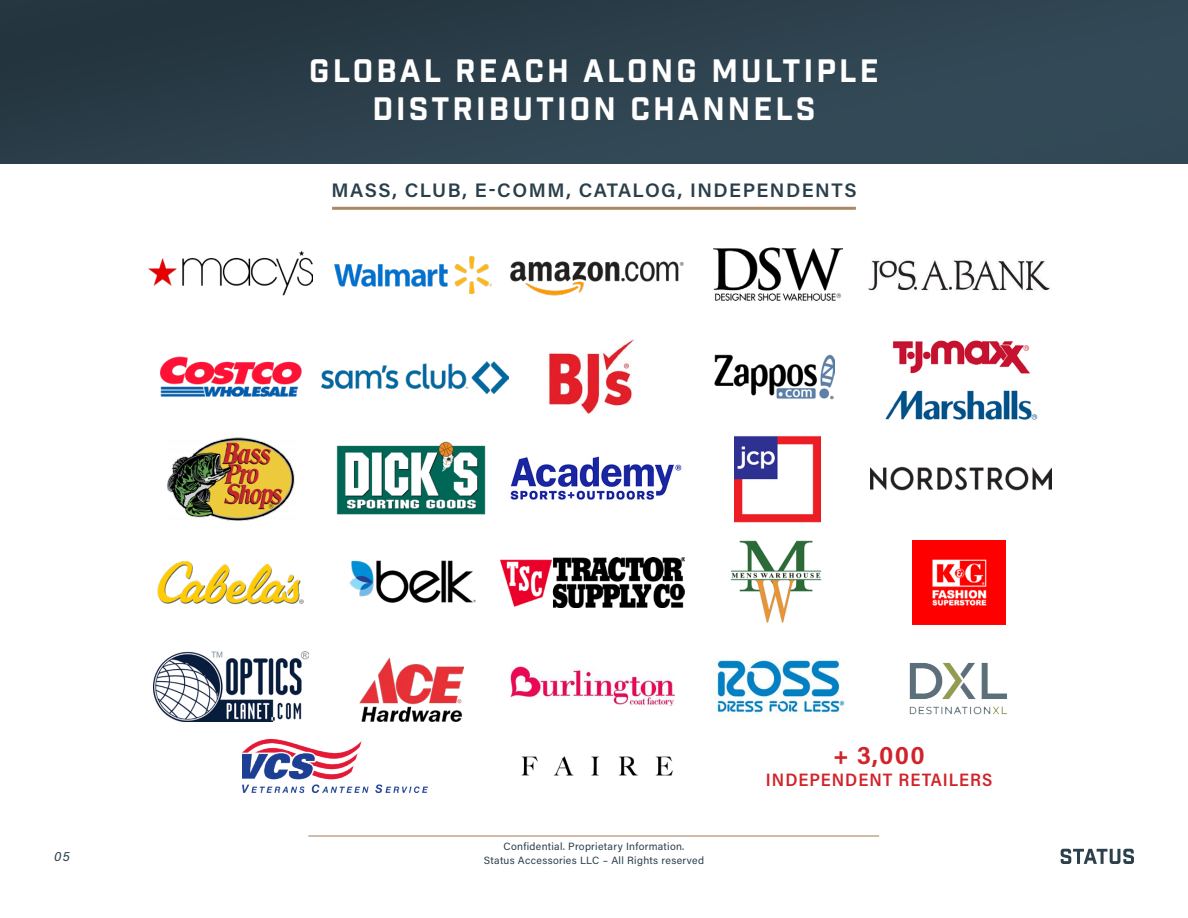
<style>
.page{position:relative;width:1188px;height:918px;background:#fff}
.page>*{position:absolute;margin:0;border:0;box-sizing:border-box;transform-origin:0 0}
.t1{font:31.5px/37.8px "Industry Inc Base";letter-spacing:.1em;color:#fff;text-align:center}
.t2{font:700 25.5px "Acumin Pro Semi Cond";color:#d1232a}
.t3{font:600 19.5px "Acumin Pro";letter-spacing:.075em;color:#2a3f4b}
.t4{font:600 18px "Acumin Pro Semi Cond";letter-spacing:.055em;color:#d1232a}
.t5{font:italic 13.5px "Acumin Pro";color:#2a3f4b}
.t6{font:10.5px "Acumin Pro";letter-spacing:.03em;color:#2a3f4b}
</style>
<div class="page">
<svg style="left:1061px;top:849px;width:73px;height:15px"></svg>
<img style="left:0;top:0;width:1188px;height:163px">
<img style="left:350px;top:560px;width:126px;height:43px">
<img style="left:735px;top:436px;width:86px;height:87px">
<img style="left:359px;top:657px;width:105px;height:64px">
<img style="left:549px;top:339px;width:85px;height:75px">
<img style="left:510px;top:667px;width:165px;height:39px">
<img style="left:909px;top:662px;width:98px;height:53px">
<img style="left:160px;top:357px;width:142px;height:40px">
<img style="left:713px;top:248px;width:130px;height:53px">
<img style="left:521px;top:756px;width:152px;height:20px">
<img style="left:913px;top:540px;width:93px;height:85px">
<img style="left:714px;top:354px;width:121px;height:46px">
<img style="left:149px;top:250px;width:164px;height:46px">
<img style="left:731px;top:540px;width:91px;height:83px">
<img style="left:717px;top:659px;width:128px;height:57px">
<img style="left:885px;top:340px;width:153px;height:80px">
<img style="left:510px;top:261px;width:174px;height:35px">
<img style="left:335px;top:256px;width:156px;height:38px">
<img style="left:157px;top:561px;width:147px;height:44px">
<img style="left:336px;top:441px;width:150px;height:74px">
<img style="left:167px;top:437px;width:128px;height:84px">
<img style="left:243px;top:740px;width:184px;height:53px">
<img style="left:870px;top:466px;width:181px;height:25px">
<img style="left:321px;top:362px;width:188px;height:32px">
<hr style="left:332px;top:207px;width:524px;height:3px;background:#ad8764">
<hr style="left:308px;top:835px;width:571px;height:2px;background:#ad8764">
<img style="left:510px;top:456px;width:172px;height:44px">
<img style="left:153px;top:651px;width:155px;height:70px">
<img style="left:500px;top:557px;width:185px;height:51px">
<img style="left:868px;top:260px;width:182px;height:31px">
<h1 class="t1" style="left:309px;top:54px;width:571px">GLOBAL REACH ALONG MULTIPLE<br>DISTRIBUTION CHANNELS</h1>
<h3 class="t3" style="left:331px;top:177px;width:527px">MASS, CLUB, E-COMM, CATALOG, INDEPENDENTS</h3>
<p class="t6" style="left:504px;top:839px;width:182px">Confidential. Proprietary Information.</p>
<p class="t5" style="left:54px;top:847px;width:17px">05</p>
<p class="t6" style="left:484px;top:853px;width:222px">Status Accessories LLC – All Rights reserved</p>
<h2 class="t2" style="left:834px;top:737px;width:93px">+ 3,000</h2>
<h3 class="t4" style="left:766px;top:767px;width:228px">INDEPENDENT RETAILERS</h3>
</div>
